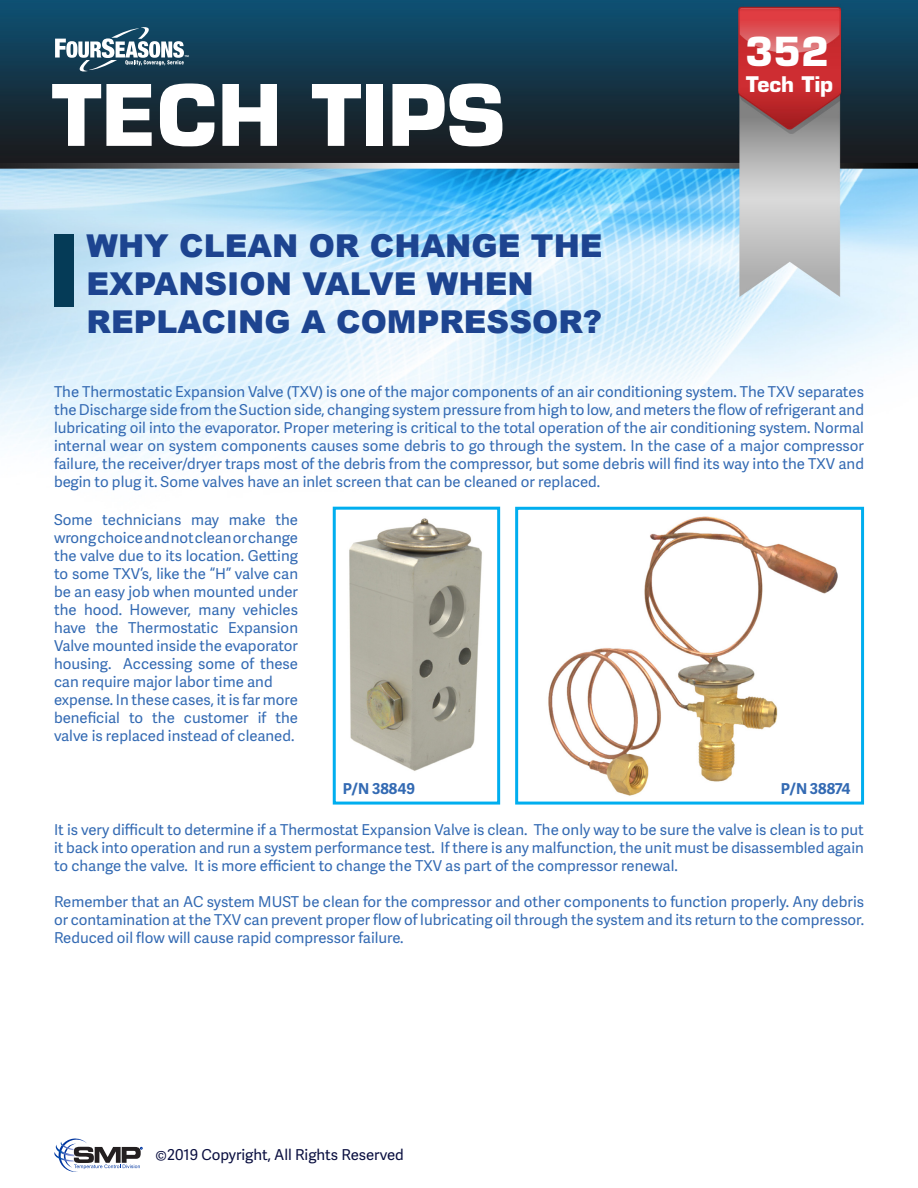
<style>
.page{position:relative;width:918px;height:1188px;background:#fff}
.page>*{position:absolute;margin:0;border:0;box-sizing:border-box;transform-origin:0 0}
.t1{font:700 82.5px "Eurostile LT Std";color:#fff}
.t2{font:700 39px "Eurostile LT Std";color:#fff}
.t3{font:900 31.5px "Arial";color:#1d4490}
.t4{font:700 21px "Eurostile LT Std";color:#fff}
.t5{font:15px/18px "Adelle Sans";color:#336ab3;text-align:justify}
.t6{font:15px "Adelle Sans";color:#090e3f}
.t7{font:700 15px "Adelle Sans";color:#336ab3}
.t8{font:7.2px "Myriad Pro";color:#fff}
</style>
<div class="page">
<img style="left:0;top:0;width:918px;height:1150px">
<div style="left:54px;top:234px;width:19px;height:73px;background:#053b57"></div>
<svg style="left:55px;top:27px;width:129px;height:44px"></svg>
<svg style="left:54px;top:1138px;width:88px;height:34px"></svg>
<div style="left:334px;top:508px;width:165px;height:295px;background:#fff"></div>
<img style="left:349px;top:518px;width:133px;height:253px">
<div style="left:333px;top:507px;width:167px;height:298px;border:3px solid #00aeef"></div>
<div style="left:517px;top:508px;width:346px;height:295px;background:#fff"></div>
<img style="left:548px;top:516px;width:290px;height:280px">
<div style="left:515px;top:507px;width:349px;height:298px;border:3px solid #00aeef"></div>
<p class="t8" style="left:184px;top:53px;width:6px">™</p>
<p class="t1" style="left:52px;top:65px;width:455px">TECH TIPS</p>
<p class="t3" style="left:87px;top:223px;width:518px">WHY CLEAN OR CHANGE THE</p>
<p class="t3" style="left:87px;top:261px;width:449px">EXPANSION VALVE WHEN</p>
<p class="t3" style="left:87px;top:298px;width:517px">REPLACING A COMPRESSOR?</p>
<p class="t2" style="left:745px;top:27px;width:86px">352</p>
<p class="t4" style="left:746px;top:72px;width:89px">Tech Tip</p>
<p class="t5" style="left:54px;top:383px;width:812px">The Thermostatic Expansion Valve (TXV) is one of the major components of an air conditioning system. The TXV separates the Discharge side from the Suction side, changing system pressure from high to low, and meters the flow of refrigerant and lubricating oil into the evaporator. Proper metering is critical to the total operation of the air conditioning system. Normal internal wear on system components causes some debris to go through the system. In the case of a major compressor failure, the receiver/dryer traps most of the debris from the compressor, but some debris will find its way into the TXV and begin to plug it. Some valves have an inlet screen that can be cleaned or replaced.</p>
<p class="t5" style="left:54px;top:511px;width:246px">Some technicians may make the wrong choice and not clean or change the valve due to its location. Getting to some TXV’s, like the “H” valve can be an easy job when mounted under the hood. However, many vehicles have the Thermostatic Expansion Valve mounted inside the evaporator housing. Accessing some of these can require major labor time and</p>
<p class="t5" style="left:54px;top:691px;width:246px">expense. In these cases, it is far more beneficial to the customer if the valve is replaced instead of cleaned.</p>
<p class="t7" style="left:343px;top:778px;width:74px">P/N 38849</p>
<p class="t7" style="left:781px;top:778px;width:71px">P/N 38874</p>
<p class="t5" style="left:54px;top:821px;width:811px">It is very difficult to determine if a Thermostat Expansion Valve is clean. The only way to be sure the valve is clean is to put it back into operation and run a system performance test. If there is any malfunction, the unit must be disassembled again to change the valve. It is more efficient to change the TXV as part of the compressor renewal.</p>
<p class="t5" style="left:54px;top:893px;width:812px">Remember that an AC system MUST be clean for the compressor and other components to function properly. Any debris or contamination at the TXV can prevent proper flow of lubricating oil through the system and its return to the compressor.<br>Reduced oil flow will cause rapid compressor failure.</p>
<p class="t6" style="left:156px;top:1144px;width:250px">©2019 Copyright, All Rights Reserved</p>
</div>
